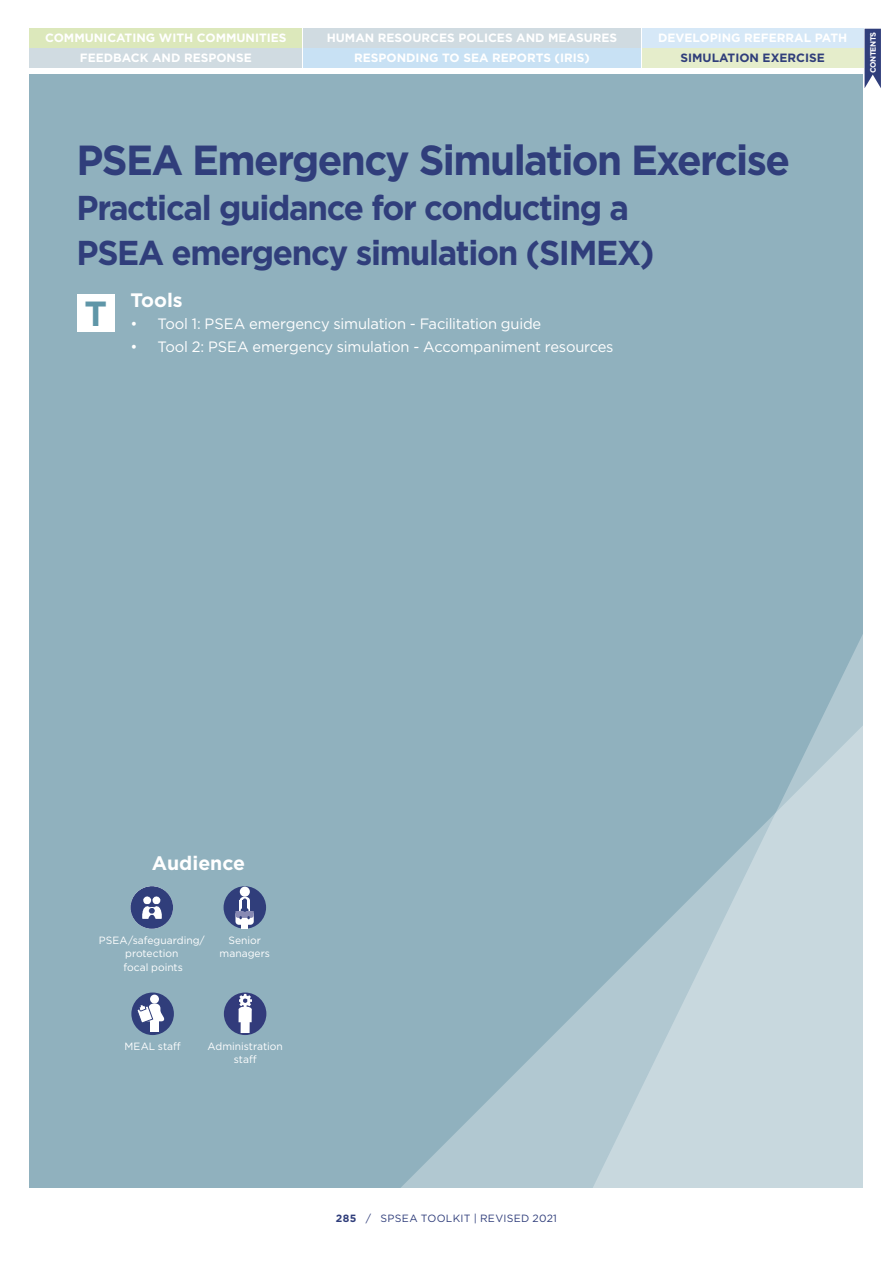
<style>
.page{position:relative;width:893px;height:1263px;background:#fff}
.page>*{position:absolute;margin:0;border:0;box-sizing:border-box;transform-origin:0 0}
.t1{font:700 42px "Gotham";letter-spacing:-.04em;color:#303e7b;scale:.96 1}
.t2{font:700 34.95px "Gotham";color:#5f96a8}
.t3{font:700 34.5px/45px "Gotham";letter-spacing:-.04em;color:#303e7b;scale:.96 1}
.t4{font:700 19.5px "Gotham";color:#fff}
.t5{font:15px "Gotham";letter-spacing:-.015em;color:#fff}
.t6{font:700 12px "Gotham";color:#fff}
.t7{font:700 12px "Gotham";color:#303e7b}
.t8{font:10.5px/13.5px "Gotham";color:#fff;text-align:center}
.t9{font:10.5px "Gotham";letter-spacing:.03em;color:#303e7b}
.t10{font:700 7.8px "Gotham";letter-spacing:-.06em;color:#fff}
.s1{font-weight:700}
</style>
<div class="page">
<div style="left:30px;top:29px;width:272px;height:19px;background:#dce8bb"></div>
<div style="left:303px;top:49px;width:338px;height:19px;background:#c8e1f4"></div>
<div style="left:303px;top:29px;width:338px;height:19px;background:#d0dbe1"></div>
<div style="left:642px;top:29px;width:221px;height:19px;background:#d6e8f7"></div>
<div style="left:30px;top:49px;width:272px;height:19px;background:#d0dbe1"></div>
<svg style="left:864px;top:29px;width:17px;height:59px"></svg>
<div style="left:642px;top:49px;width:221px;height:19px;background:#e5edcb"></div>
<div style="left:30px;top:74px;width:833px;height:1114px;background:#90b1be"></div>
<svg style="left:401px;top:634px;width:462px;height:554px"></svg>
<div style="left:77px;top:294px;width:38px;height:37px;background:#fff"></div>
<div style="left:224px;top:992px;width:42px;height:43px;background:#323b7b;border-radius:50%"></div>
<div style="left:241px;top:1021px;width:9px;height:12px;background:#fff"></div>
<svg style="left:239px;top:1006px;width:13px;height:6px"></svg>
<div style="left:239px;top:1009px;width:13px;height:13px;background:#fff"></div>
<img style="left:239px;top:992px;width:12px;height:14px">
<div style="left:224px;top:886px;width:42px;height:43px;background:#303e7b;border-radius:50%"></div>
<div style="left:241px;top:913px;width:7px;height:15px;background:#fff"></div>
<div style="left:240px;top:887px;width:10px;height:10px;background:#fff;border-radius:50%"></div>
<div style="left:235px;top:911px;width:19px;height:14px;background:#fff;border-radius:3px"></div>
<svg style="left:235px;top:898px;width:19px;height:21px"></svg>
<img style="left:131px;top:886px;width:42px;height:43px;border-radius:21px">
<div style="left:131px;top:992px;width:43px;height:43px;background:#303e7b;border-radius:50%"></div>
<div style="left:150px;top:995px;width:9px;height:8px;background:#fff;border-radius:50%"></div>
<div style="left:150px;top:1014px;width:9px;height:18px;background:#fff"></div>
<svg style="left:137px;top:1003px;width:28px;height:20px"></svg>
<p class="t6" style="left:45px;top:30px;width:243px">COMMUNICATING WITH COMMUNITIES</p>
<p class="t6" style="left:80px;top:50px;width:173px">FEEDBACK AND RESPONSE</p>
<p class="t6" style="left:327px;top:30px;width:292px">HUMAN RESOURCES POLICES AND MEASURES</p>
<p class="t6" style="left:658px;top:30px;width:191px">DEVELOPING REFERRAL PATH</p>
<p class="t6" style="left:354px;top:50px;width:237px">RESPONDING TO SEA REPORTS (IRIS)</p>
<p class="t7" style="left:680px;top:50px;width:146px">SIMULATION EXERCISE</p>
<p class="t10" style="left:868px;top:73px;width:42px;rotate:-90deg">CONTENTS</p>
<h1 class="t1" style="left:77px;top:133px;width:745px">PSEA Emergency Simulation Exercise</h1>
<h3 class="t3" style="left:77px;top:185px;width:604px">Practical guidance for conducting a<br>PSEA emergency simulation (SIMEX)</h3>
<h3 class="t4" style="left:131px;top:287px;width:54px">Tools</h3>
<p class="t5" style="left:131px;top:314px;width:412px">• Tool 1: PSEA emergency simulation - Facilitation guide</p>
<p class="t5" style="left:131px;top:337px;width:485px">• Tool 2: PSEA emergency simulation - Accompaniment resources</p>
<h2 class="t2" style="left:85px;top:290px;width:24px">T</h2>
<h3 class="t4" style="left:152px;top:850px;width:95px">Audience</h3>
<p class="t8" style="left:99px;top:933px;width:108px">PSEA/safeguarding/ protection<br>focal points</p>
<p class="t8" style="left:220px;top:933px;width:52px">Senior managers</p>
<p class="t8" style="left:124px;top:1039px;width:58px">MEAL staff</p>
<p class="t8" style="left:208px;top:1039px;width:77px">Administration staff</p>
<p class="t9" style="left:336px;top:1212px;width:223px"><span class="s1">285</span> / SPSEA TOOLKIT | REVISED 2021</p>
</div>
